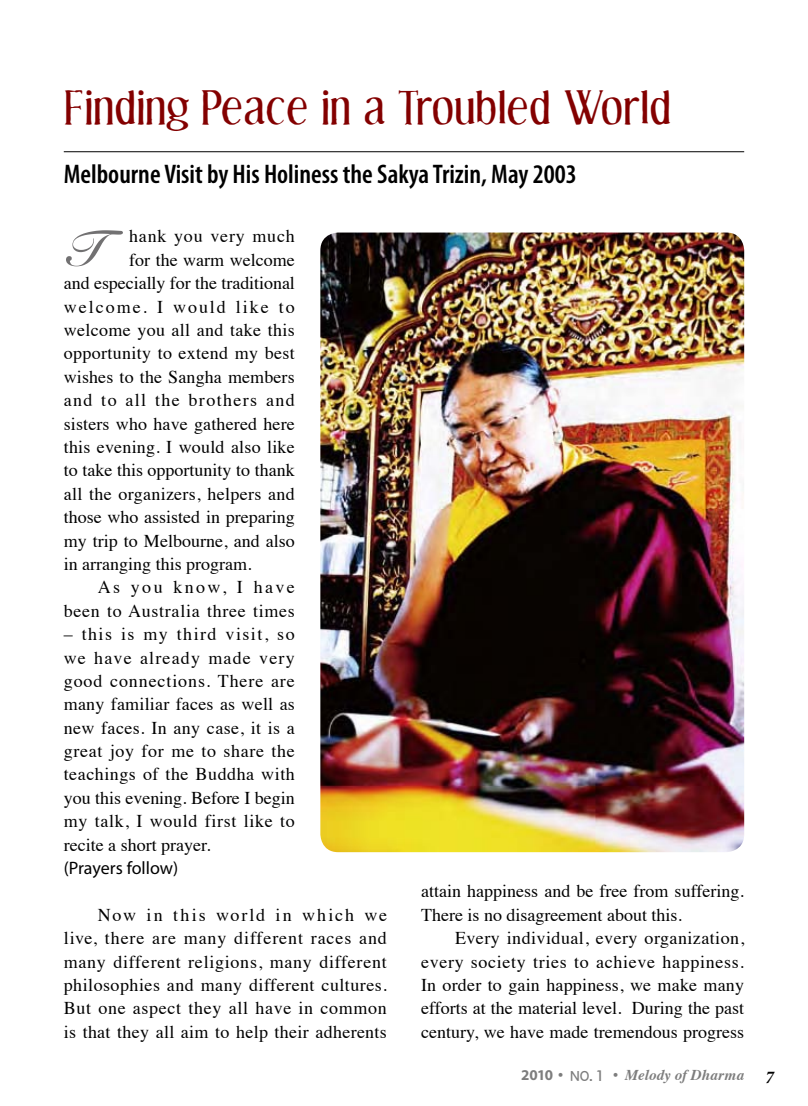
<style>
.page{position:relative;width:808px;height:1106px;background:#fff}
.page>*{position:absolute;margin:0;border:0;box-sizing:border-box;transform-origin:0 0}
.t1{font:700 50.4px "Snell Roundhand";color:#727172}
.t2{font:45px "Effloresce Antique";color:#830000}
.t3{font:600 condensed 27px "Myriad Pro";color:#000}
.t4{font:18px/23.4px "Times";letter-spacing:.005em;color:#000;text-align:justify}
.t5{font:18px "Times";letter-spacing:.04em;color:#000}
.t6{font:18px "Times";letter-spacing:.075em;color:#000}
.t7{font:18px "Times";letter-spacing:.11em;color:#000}
.t8{font:18px "Times";letter-spacing:.045em;color:#000}
.t9{font:18px "Times";letter-spacing:.13em;color:#000}
.t10{font:18px "Myriad Pro";letter-spacing:-.005em;color:#000}
.t11{font:italic 700 15px "Times";letter-spacing:.015em;color:#7d7d7d}
.s1{font-family:"Myriad";font-style:normal}
.s2{font-family:"DF Hei Std W7";font-weight:400;font-style:normal}
.s3{font-family:"Futura BT";font-weight:500;font-style:normal}
.s4{font-family:"Minion Pro";font-stretch:condensed;font-size:18px;color:#000}
</style>
<div class="page">
<hr style="left:64px;top:151px;width:680px;height:1px;background:#000">
<img style="left:320px;top:232px;width:424px;height:620px">
<h2 class="t2" style="left:64px;top:86px;width:609px">Finding Peace in a Troubled World</h2>
<h3 class="t3" style="left:64px;top:157px;width:514px">Melbourne Visit by His Holiness the Sakya Trizin, May 2003</h3>
<h1 class="t1" style="left:64px;top:219px;width:42px">T</h1>
<p class="t8" style="left:129px;top:219px;width:167px">hank you very much</p>
<p class="t4" style="left:129px;top:246px;width:167px">for the warm welcome</p>
<p class="t4" style="left:64px;top:270px;width:233px">and especially for the traditional</p>
<p class="t7" style="left:64px;top:290px;width:232px">welcome. I would like to</p>
<p class="t4" style="left:64px;top:317px;width:233px">welcome you all and take this</p>
<p class="t4" style="left:64px;top:340px;width:233px">opportunity to extend my best</p>
<p class="t4" style="left:64px;top:363px;width:232px">wishes to the Sangha members</p>
<p class="t6" style="left:64px;top:383px;width:232px">and to all the brothers and</p>
<p class="t4" style="left:64px;top:410px;width:233px">sisters who have gathered here</p>
<p class="t4" style="left:64px;top:434px;width:232px">this evening. I would also like</p>
<p class="t4" style="left:64px;top:457px;width:233px">to take this opportunity to thank</p>
<p class="t4" style="left:64px;top:480px;width:232px">all the organizers, helpers and</p>
<p class="t4" style="left:64px;top:504px;width:233px">those who assisted in preparing</p>
<p class="t4" style="left:64px;top:527px;width:232px">my trip to Melbourne, and also</p>
<p class="t4" style="left:64px;top:550px;width:189px">in arranging this program.</p>
<p class="t9" style="left:98px;top:570px;width:198px">As you know, I have</p>
<p class="t5" style="left:64px;top:594px;width:233px">been to Australia three times</p>
<p class="t4" style="left:64px;top:621px;width:233px">– this is my third visit, so we have already made very good connections. There are many familiar faces as well as new faces. In any case, it is a great joy for me to share the teachings of the Buddha with you this evening. Before I begin my talk, I would first like to recite a short prayer.</p>
<p class="t10" style="left:64px;top:857px;width:116px">(Prayers follow)</p>
<p class="t4" style="left:64px;top:901px;width:325px;text-indent:34px">Now in this world in which we live, there are many different races and many different religions, many different philosophies and many different cultures.<br>But one aspect they all have in common is that they all aim to help their adherents</p>
<p class="t4" style="left:421px;top:878px;width:324px">attain happiness and be free from suffering.<br>There is no disagreement about this.</p>
<p class="t4" style="left:421px;top:925px;width:325px;text-indent:34px">Every individual, every organization, every society tries to achieve happiness.<br>In order to gain happiness, we make many efforts at the material level. During the past century, we have made tremendous progress</p>
<p class="t11" style="left:521px;top:1061px;width:254px"><span class="s1">2010 •</span> <span class="s2">NO.</span> <span class="s3">1</span> <span class="s1">•</span> Melody of Dharma <span class="s4">7</span></p>
</div>
